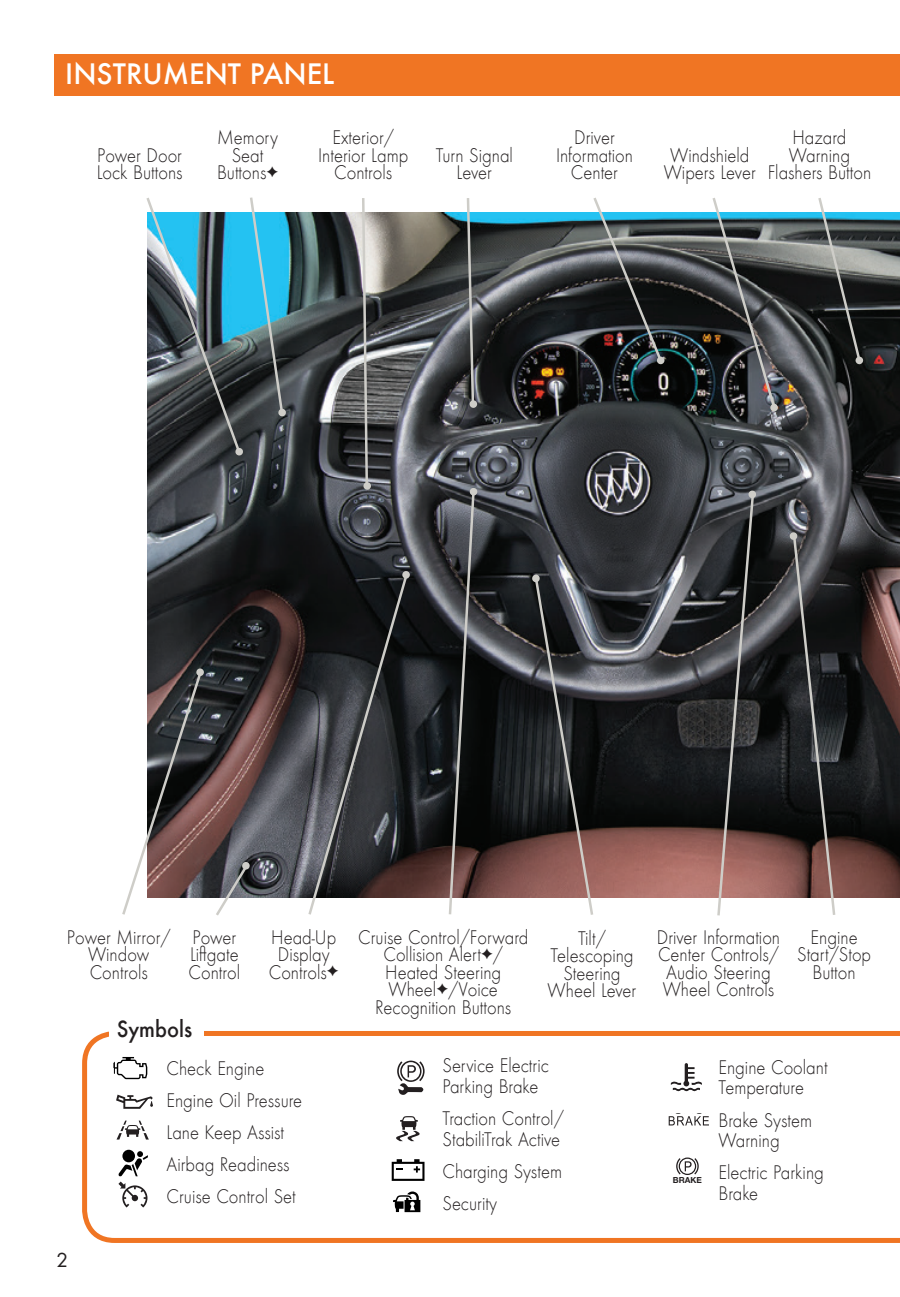
<style>
.page{position:relative;width:900px;height:1297px;background:#fff}
.page>*{position:absolute;margin:0;border:0;box-sizing:border-box;transform-origin:0 0}
.buick_header_in_bar{font:500 27.5px "Buick Futura ND";color:#fff}
.buick_BOLD_2018{font:500 21.75px "Buick Futura ND";color:#231f20;scale:.92 1}
.buick_page_number_20{font:18.75px "Buick Futura ND";color:#231f20}
.buick_dash_callout_2{font:300 18.25px/17.5px "Buick Futura ND";color:#231f20;text-align:center;scale:.9 1}
.buick_symbols_2018{font:300 18.25px/20.8px "Buick Futura ND";color:#231f20;scale:.9 1}
.t1{font:700 8.25px "Helvetica Neue";color:#231f20}
</style>
<div class="page">
<div style="left:54px;top:54px;width:846px;height:41px;background:#f07523"></div>
<svg style="left:82px;top:1031px;width:818px;height:211px"></svg>
<img style="left:148px;top:212px;width:752px;height:685px">
<div style="left:110px;top:1018px;width:94px;height:34px;background:#fff"></div>
<svg style="left:113px;top:1056px;width:34px;height:22px"></svg>
<svg style="left:116px;top:1094px;width:37px;height:14px"></svg>
<svg style="left:117px;top:1119px;width:32px;height:20px"></svg>
<svg style="left:118px;top:1150px;width:30px;height:25px"></svg>
<div style="left:122px;top:1149px;width:13px;height:12px;background:#000;border-radius:50%"></div>
<svg style="left:118px;top:1181px;width:29px;height:26px"></svg>
<svg style="left:397px;top:1060px;width:28px;height:34px"></svg>
<svg style="left:396px;top:1115px;width:24px;height:25px"></svg>
<svg style="left:392px;top:1158px;width:33px;height:22px"></svg>
<svg style="left:393px;top:1191px;width:27px;height:20px"></svg>
<svg style="left:671px;top:1062px;width:31px;height:28px"></svg>
<svg style="left:667px;top:1113px;width:43px;height:13px"></svg>
<svg style="left:669px;top:1115px;width:40px;height:10px"></svg>
<svg style="left:676px;top:1157px;width:23px;height:17px"></svg>
<svg style="left:146px;top:197px;width:140px;height:259px;background:#4c7887"></svg>
<svg style="left:361px;top:198px;width:8px;height:289px;background:#959594"></svg>
<div style="left:363px;top:482px;width:8px;height:8px;background:#cecdc8;border-radius:50%"></div>
<svg style="left:465px;top:198px;width:10px;height:207px;background:#6a7172"></svg>
<div style="left:469px;top:400px;width:8px;height:8px;background:#cecdc8;border-radius:50%"></div>
<img style="left:591px;top:197px;width:72px;height:165px">
<div style="left:657px;top:356px;width:8px;height:8px;background:#cecdc8;border-radius:50%"></div>
<svg style="left:711px;top:198px;width:67px;height:214px;background:#51585b"></svg>
<div style="left:770px;top:403px;width:8px;height:8px;background:#cecdc8;border-radius:50%"></div>
<svg style="left:816px;top:198px;width:47px;height:167px;background:#535b5c"></svg>
<div style="left:855px;top:356px;width:8px;height:8px;background:#cecdc8;border-radius:50%"></div>
<svg style="left:447px;top:487px;width:31px;height:428px;background:#403f40"></svg>
<svg style="left:122px;top:670px;width:81px;height:245px"></svg>
<div style="left:196px;top:668px;width:8px;height:8px;background:#cecdc8;border-radius:50%"></div>
<svg style="left:307px;top:572px;width:102px;height:343px;background:#3b3c3f"></svg>
<svg style="left:402px;top:570px;width:8px;height:8px"></svg>
<svg style="left:213px;top:863px;width:36px;height:53px"></svg>
<div style="left:242px;top:861px;width:8px;height:8px;background:#cecdc8;border-radius:50%"></div>
<svg style="left:532px;top:574px;width:63px;height:341px;background:#4f4849"></svg>
<svg style="left:748px;top:490px;width:9px;height:8px"></svg>
<svg style="left:716px;top:491px;width:40px;height:425px;background:#4d4646"></svg>
<svg style="left:789px;top:531px;width:9px;height:9px"></svg>
<svg style="left:791px;top:533px;width:46px;height:382px;background:#423e3f"></svg>
<p class="buick_header_in_bar" style="left:65px;top:56px;width:271px">INSTRUMENT PANEL</p>
<p class="buick_dash_callout_2" style="left:318px;top:129px;width:102px">Exterior/<br>Interior Lamp<br>Controls</p>
<p class="buick_dash_callout_2" style="left:217px;top:129px;width:69px">Memory</p>
<p class="buick_dash_callout_2" style="left:232px;top:147px;width:37px">Seat</p>
<p class="buick_dash_callout_2" style="left:217px;top:164px;width:56px">Buttons</p>
<p class="buick_dash_callout_2" style="left:97px;top:147px;width:97px;text-align:left">Power Door<br>Lock Buttons</p>
<p class="buick_dash_callout_2" style="left:436px;top:147px;width:87px">Turn Signal<br>Lever</p>
<p class="buick_dash_callout_2" style="left:556px;top:129px;width:87px">Driver<br>Information<br>Center</p>
<p class="buick_dash_callout_2" style="left:768px;top:129px;width:117px">Hazard<br>Warning<br>Flashers Button</p>
<p class="buick_dash_callout_2" style="left:664px;top:147px;width:104px">Windshield<br>Wipers Lever</p>
<p class="buick_dash_callout_2" style="left:67px;top:928px;width:117px">Power Mirror/<br>Window<br>Controls</p>
<p class="buick_dash_callout_2" style="left:189px;top:928px;width:59px;text-align:left">Power<br>Liftgate<br>Control</p>
<p class="buick_dash_callout_2" style="left:269px;top:928px;width:77px">Head-Up<br>Display<br>Controls</p>
<p class="buick_page_number_20" style="left:57px;top:1247px;width:13px">2</p>
<p class="buick_BOLD_2018" style="left:117px;top:1013px;width:84px">Symbols</p>
<p class="buick_symbols_2018" style="left:166px;top:1058px;width:110px">Check Engine</p>
<p class="buick_symbols_2018" style="left:166px;top:1090px;width:152px">Engine Oil Pressure</p>
<p class="buick_symbols_2018" style="left:166px;top:1122px;width:132px">Lane Keep Assist</p>
<p class="buick_symbols_2018" style="left:166px;top:1154px;width:138px">Airbag Readiness</p>
<p class="buick_symbols_2018" style="left:166px;top:1186px;width:145px">Cruise Control Set</p>
<p class="buick_dash_callout_2" style="left:358px;top:928px;width:190px">Cruise Control/Forward<br>Collision Alert /<br>Heated Steering<br>Wheel /Voice<br>Recognition Buttons</p>
<p class="buick_dash_callout_2" style="left:548px;top:929px;width:100px">Tilt/<br>Telescoping<br>Steering<br>Wheel Lever</p>
<p class="buick_symbols_2018" style="left:442px;top:1055px;width:120px">Service Electric<br>Parking Brake</p>
<p class="buick_symbols_2018" style="left:442px;top:1108px;width:136px">Traction Control/<br>StabiliTrak Active</p>
<p class="buick_symbols_2018" style="left:442px;top:1160px;width:134px">Charging System</p>
<p class="buick_symbols_2018" style="left:442px;top:1192px;width:62px">Security</p>
<p class="buick_dash_callout_2" style="left:657px;top:928px;width:138px">Driver Information<br>Center Controls/<br>Audio Steering<br>Wheel Controls</p>
<p class="buick_dash_callout_2" style="left:797px;top:928px;width:84px">Engine<br>Start/Stop<br>Button</p>
<p class="t1" style="left:673px;top:1174px;width:31px">BRAKE</p>
<p class="buick_symbols_2018" style="left:718px;top:1056px;width:123px">Engine Coolant<br>Temperature</p>
<p class="buick_symbols_2018" style="left:718px;top:1109px;width:106px">Brake System<br>Warning</p>
<p class="buick_symbols_2018" style="left:718px;top:1162px;width:119px">Electric Parking<br>Brake</p>
</div>
